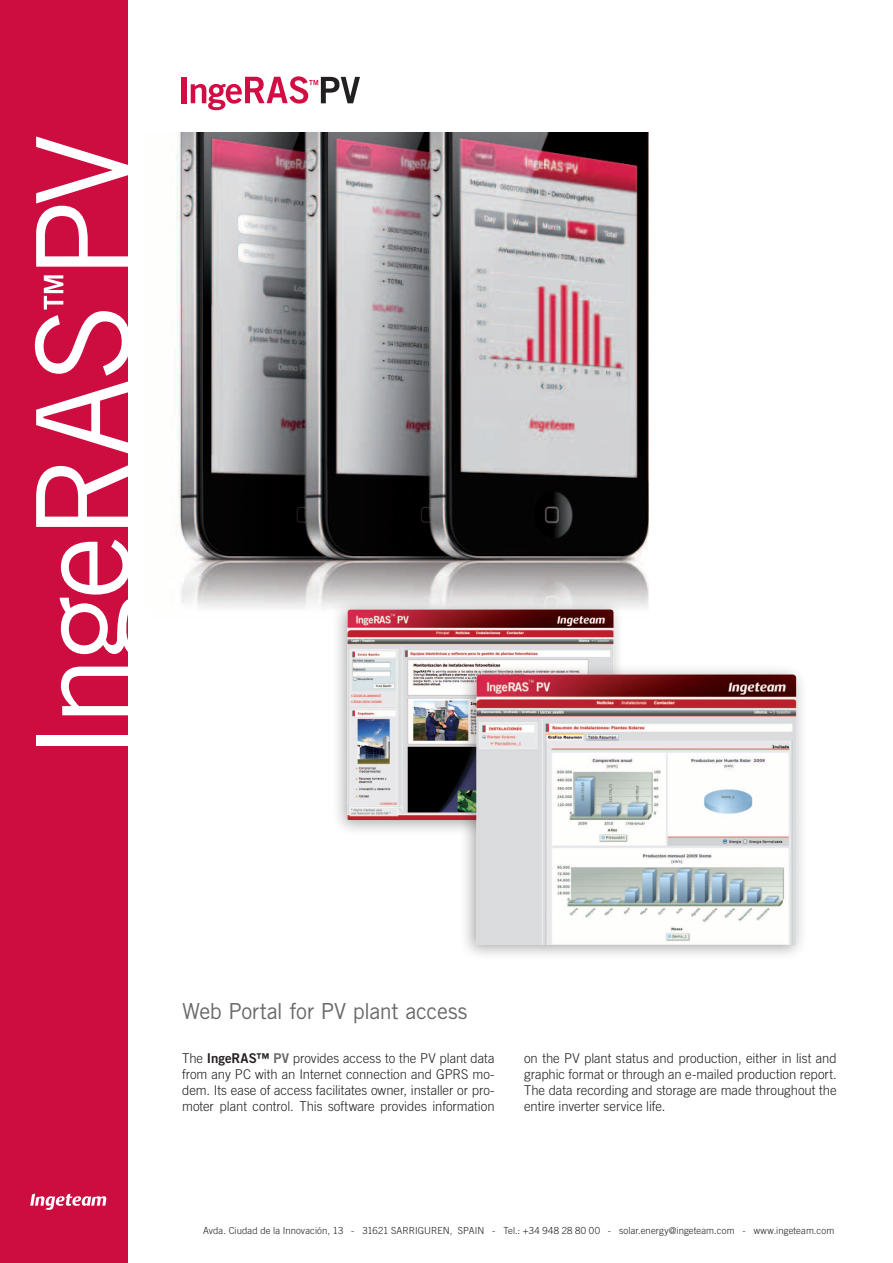
<style>
.page{position:relative;width:893px;height:1263px;background:#fff}
.page>*{position:absolute;margin:0;border:0;box-sizing:border-box;transform-origin:0 0}
.texto_general{font:128.85px "Trade Gothic LT Std";letter-spacing:-.035em;color:#fff}
.texto_general-2{font:22.2px "Trade Gothic LT Std";letter-spacing:-.015em;color:#69696c}
.texto_general-3{font:300 13.5px/16.2px "Trade Gothic LT Std";color:#231f20;text-align:justify}
.caracteristicas{font:300 9.75px "Trade Gothic LT Std";letter-spacing:.01em;color:#231f20}
.s1{font-family:"Trade Gothic LT Std Bd 2";font-weight:400}
.s2{font-family:"Trade Gothic LT Std Bd 2";font-weight:400;color:#69696c}
</style>
<div class="page">
<div style="left:0;top:0;width:128px;height:1263px;background:#cd0d40"></div>
<svg style="left:30px;top:1193px;width:76px;height:17px"></svg>
<div style="left:182px;top:77px;width:5px;height:26px;background:#d20d44"></div>
<svg style="left:191px;top:76px;width:169px;height:34px"></svg>
<img style="left:176px;top:132px;width:473px;height:477px">
<div style="left:330px;top:597px;width:293px;height:239px;background:#231f20;opacity:.4"></div>
<img style="left:348px;top:609px;width:265px;height:211px">
<svg style="left:44px;top:275px;width:19px;height:35px"></svg>
<div style="left:459px;top:663px;width:348px;height:298px;background:#231f20;opacity:.4"></div>
<img style="left:476px;top:674px;width:321px;height:270px">
<p class="texto_general" style="left:5px;top:761px;width:629px;rotate:-90deg">IngeRAS PV</p>
<p class="texto_general-2" style="left:182px;top:997px;width:287px">Web Portal for PV plant access</p>
<p class="texto_general-3" style="left:182px;top:1050px;width:314px">The <span class="s1">IngeRAS™</span> <span class="s2">PV</span> provides access to the PV plant data from any PC with an Internet connection and GPRS mo&shy;dem. Its ease of access facilitates owner, installer or pro&shy;moter plant control. This software provides information</p>
<p class="texto_general-3" style="left:524px;top:1050px;width:314px">on the PV plant status and production, either in list and graphic format or through an e-mailed production report.<br>The data recording and storage are made throughout the entire inverter service life.</p>
<p class="caracteristicas" style="left:203px;top:1224px;width:633px">Avda. Ciudad de la Innovación, 13 - 31621 SARRIGUREN, SPAIN - Tel.: +34 948 28 80 00 - solar.energy@ingeteam.com - www.ingeteam.com</p>
</div>
